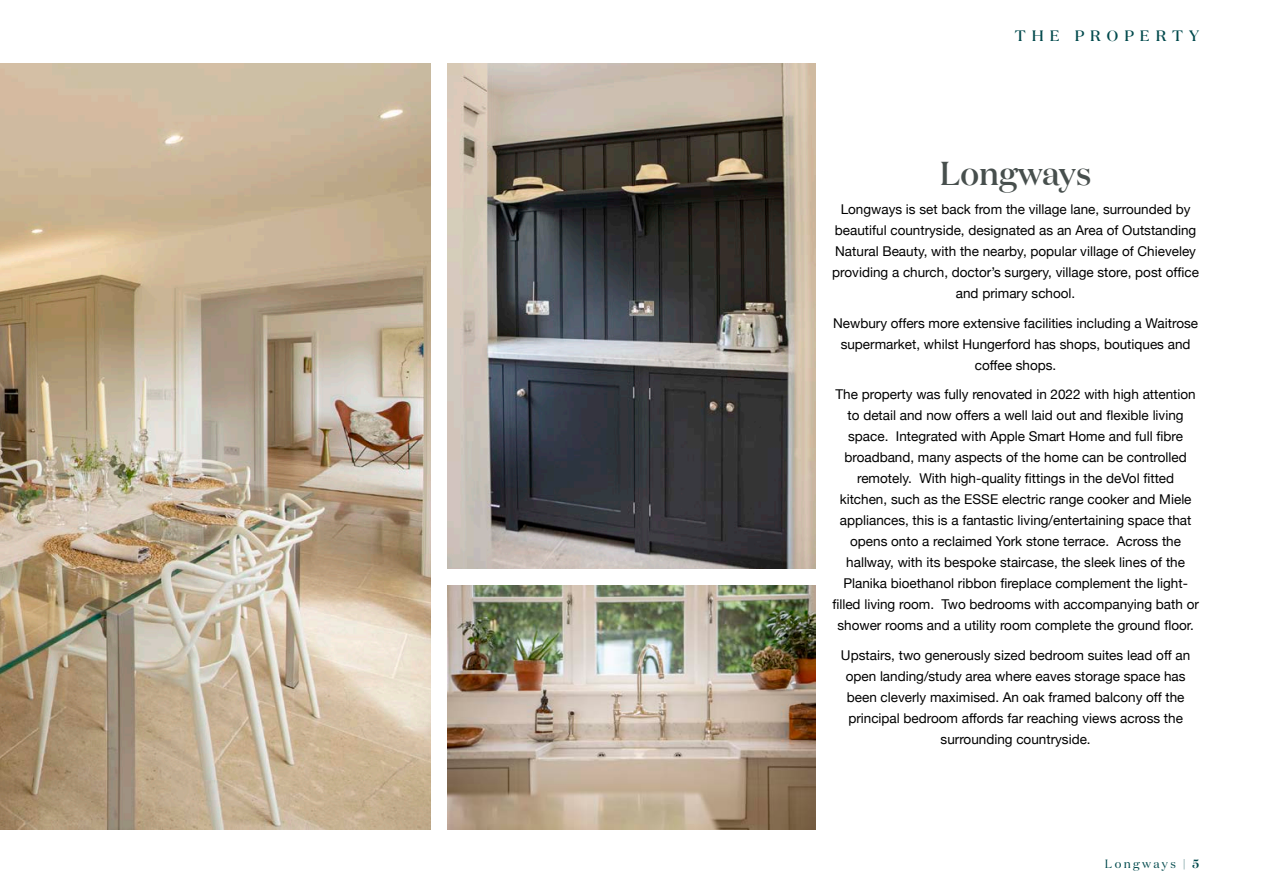
<style>
.page{position:relative;width:1263px;height:893px;background:#fff}
.page>*{position:absolute;margin:0;border:0;box-sizing:border-box;transform-origin:0 0}
.t1{font:500 33px "Domaine Display";color:#474f4d}
.t2{font:500 15px "Domaine Display";letter-spacing:.4em;color:#00494c}
.t3{font:13.5px/21px "Helvetica Neue";color:#000;text-align:center}
.t4{font:12px "Domaine Display";letter-spacing:.2em;color:#00494c}
.s1{font-weight:600}
</style>
<div class="page">
<img style="left:0;top:64px;width:431px;height:765px">
<img style="left:448px;top:64px;width:367px;height:504px">
<img style="left:448px;top:585px;width:367px;height:244px">
<p class="t2" style="left:1015px;top:24px;width:186px">THE PROPERTY</p>
<h1 class="t1" style="left:940px;top:149px;width:153px">Longways</h1>
<p class="t3" style="left:832px;top:199px;width:368px">Longways is set back from the village lane, surrounded by beautiful countryside, designated as an Area of Outstanding Natural Beauty, with the nearby, popular village of Chieveley providing a church, doctor’s surgery, village store, post office and primary school.</p>
<p class="t3" style="left:833px;top:312px;width:367px">Newbury offers more extensive facilities including a Waitrose supermarket, whilst Hungerford has shops, boutiques and coffee shops.</p>
<p class="t3" style="left:832px;top:384px;width:368px">The property was fully renovated in 2022 with high attention to detail and now offers a well laid out and flexible living space. Integrated with Apple Smart Home and full fibre broadband, many aspects of the home can be controlled remotely. With high-quality fittings in the deVol fitted kitchen, such as the ESSE electric range cooker and Miele appliances, this is a fantastic living/entertaining space that opens onto a reclaimed York stone terrace. Across the hallway, with its bespoke staircase, the sleek lines of the Planika bioethanol ribbon fireplace complement the light&shy;filled living room. Two bedrooms with accompanying bath or shower rooms and a utility room complete the ground floor.</p>
<p class="t3" style="left:841px;top:644px;width:351px">Upstairs, two generously sized bedroom suites lead off an open landing/study area where eaves storage space has been cleverly maximised. An oak framed balcony off the principal bedroom affords far reaching views across the surrounding countryside.</p>
<p class="t4" style="left:1105px;top:856px;width:96px">Longways | <span class="s1">5</span></p>
</div>
